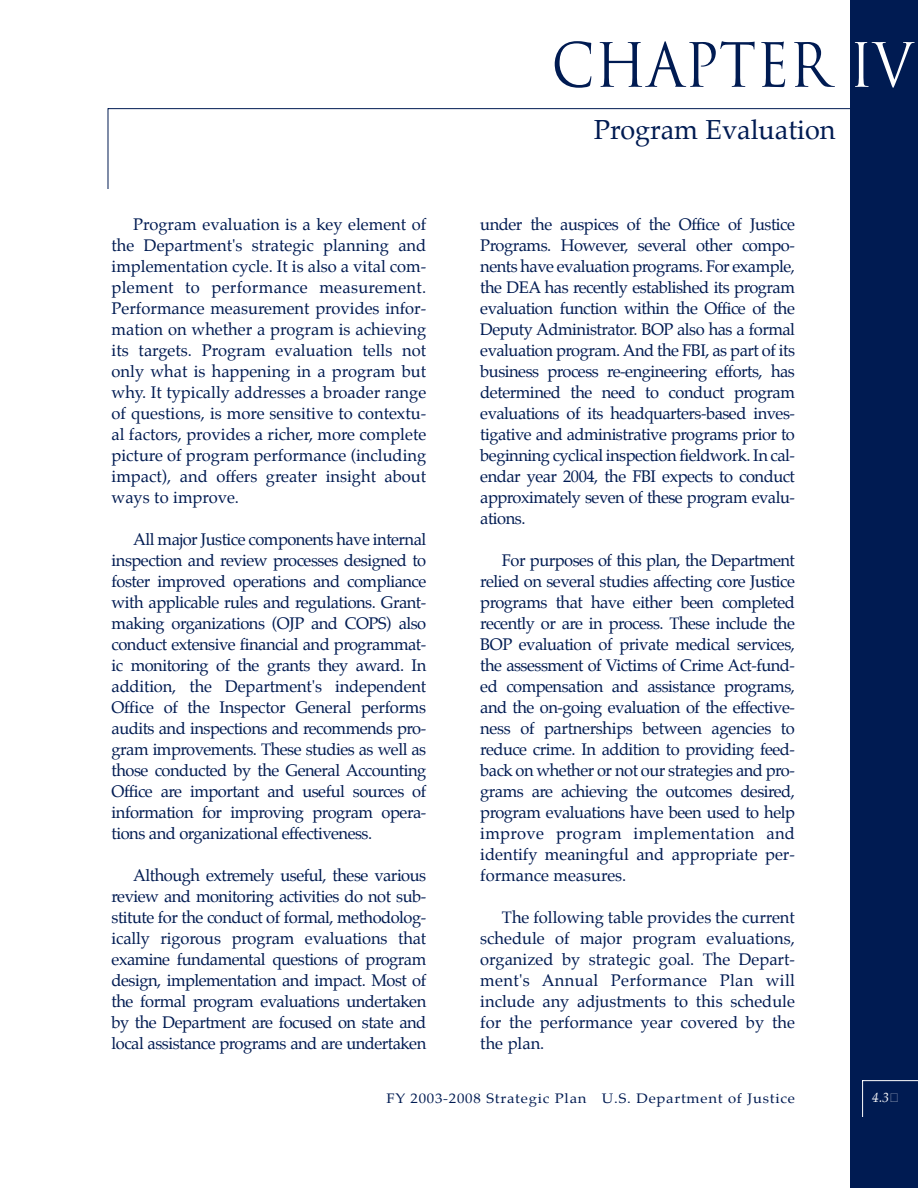
<style>
.page{position:relative;width:918px;height:1188px;background:#fff}
.page>*{position:absolute;margin:0;border:0;box-sizing:border-box;transform-origin:0 0}
.t1{font:59.4px "Trajan";color:#001b52;scale:.91 1}
.t2{font:27px "Palatino";color:#001b52}
.t3{font:16.5px/21px "Palatino";letter-spacing:-.025em;color:#001b52;text-align:justify}
.t4{font:13.5px "Palatino";letter-spacing:.05em;color:#001b52;scale:1.1 1}
.t5{font:italic 13.5px "Palatino";color:#fff}
.s1{color:#fff}
</style>
<div class="page">
<div style="left:850px;top:0;width:68px;height:1188px;background:#001b52"></div>
<hr style="left:862px;top:1080px;width:56px;height:1px;background:#fff">
<hr style="left:862px;top:1080px;width:1px;height:37px;background:#fff">
<hr style="left:108px;top:108px;width:810px;height:1px;background:#001b52">
<hr style="left:108px;top:108px;width:1px;height:81px;background:#001b52">
<h1 class="t1" style="left:551px;top:31px;width:399px">CHAPTER <span class="s1">IV</span></h1>
<h2 class="t2" style="left:594px;top:117px;width:243px">Program Evaluation</h2>
<p class="t3" style="left:480px;top:215px;width:316px">under the auspices of the Office of Justice Programs. However, several other compo&shy;nents have evaluation programs. For example, the DEA has recently established its program evaluation function within the Office of the Deputy Administrator. BOP also has a formal evaluation program. And the FBI, as part of its business process re-engineering efforts, has determined the need to conduct program evaluations of its headquarters-based inves&shy;tigative and administrative programs prior to beginning cyclical inspection fieldwork. In cal&shy;endar year 2004, the FBI expects to conduct approximately seven of these program evalu&shy;ations.</p>
<p class="t3" style="left:480px;top:551px;width:316px;text-indent:22px">For purposes of this plan, the Department relied on several studies affecting core Justice programs that have either been completed recently or are in process. These include the BOP evaluation of private medical services, the assessment of Victims of Crime Act-fund&shy;ed compensation and assistance programs, and the on-going evaluation of the effective&shy;ness of partnerships between agencies to reduce crime. In addition to providing feed&shy;back on whether or not our strategies and pro&shy;grams are achieving the outcomes desired, program evaluations have been used to help improve program implementation and identify meaningful and appropriate per&shy;formance measures.</p>
<p class="t3" style="left:480px;top:908px;width:316px;text-indent:22px">The following table provides the current schedule of major program evaluations, organized by strategic goal. The Depart&shy;ment's Annual Performance Plan will include any adjustments to this schedule for the performance year covered by the the plan.</p>
<p class="t4" style="left:386px;top:1092px;width:373px">FY 2003-2008 Strategic Plan ❖ U.S. Department of Justice</p>
<p class="t5" style="left:872px;top:1091px;width:18px">4.3</p>
<p class="t3" style="left:112px;top:215px;width:316px;text-indent:22px">Program evaluation is a key element of the Department's strategic planning and implementation cycle. It is also a vital com&shy;plement to performance measurement.<br>Performance measurement provides infor&shy;mation on whether a program is achieving its targets. Program evaluation tells not only what is happening in a program but why. It typically addresses a broader range of questions, is more sensitive to contextu&shy;al factors, provides a richer, more complete picture of program performance (including impact), and offers greater insight about ways to improve.</p>
<p class="t3" style="left:112px;top:530px;width:316px;text-indent:22px">All major Justice components have internal inspection and review processes designed to foster improved operations and compliance with applicable rules and regulations. Grant&shy;making organizations (OJP and COPS) also conduct extensive financial and programmat&shy;ic monitoring of the grants they award. In addition, the Department's independent Office of the Inspector General performs audits and inspections and recommends pro&shy;gram improvements. These studies as well as those conducted by the General Accounting Office are important and useful sources of information for improving program opera&shy;tions and organizational effectiveness.</p>
<p class="t3" style="left:112px;top:866px;width:316px;text-indent:22px">Although extremely useful, these various review and monitoring activities do not sub&shy;stitute for the conduct of formal, methodolog&shy;ically rigorous program evaluations that examine fundamental questions of program design, implementation and impact. Most of the formal program evaluations undertaken by the Department are focused on state and local assistance programs and are undertaken</p>
</div>
